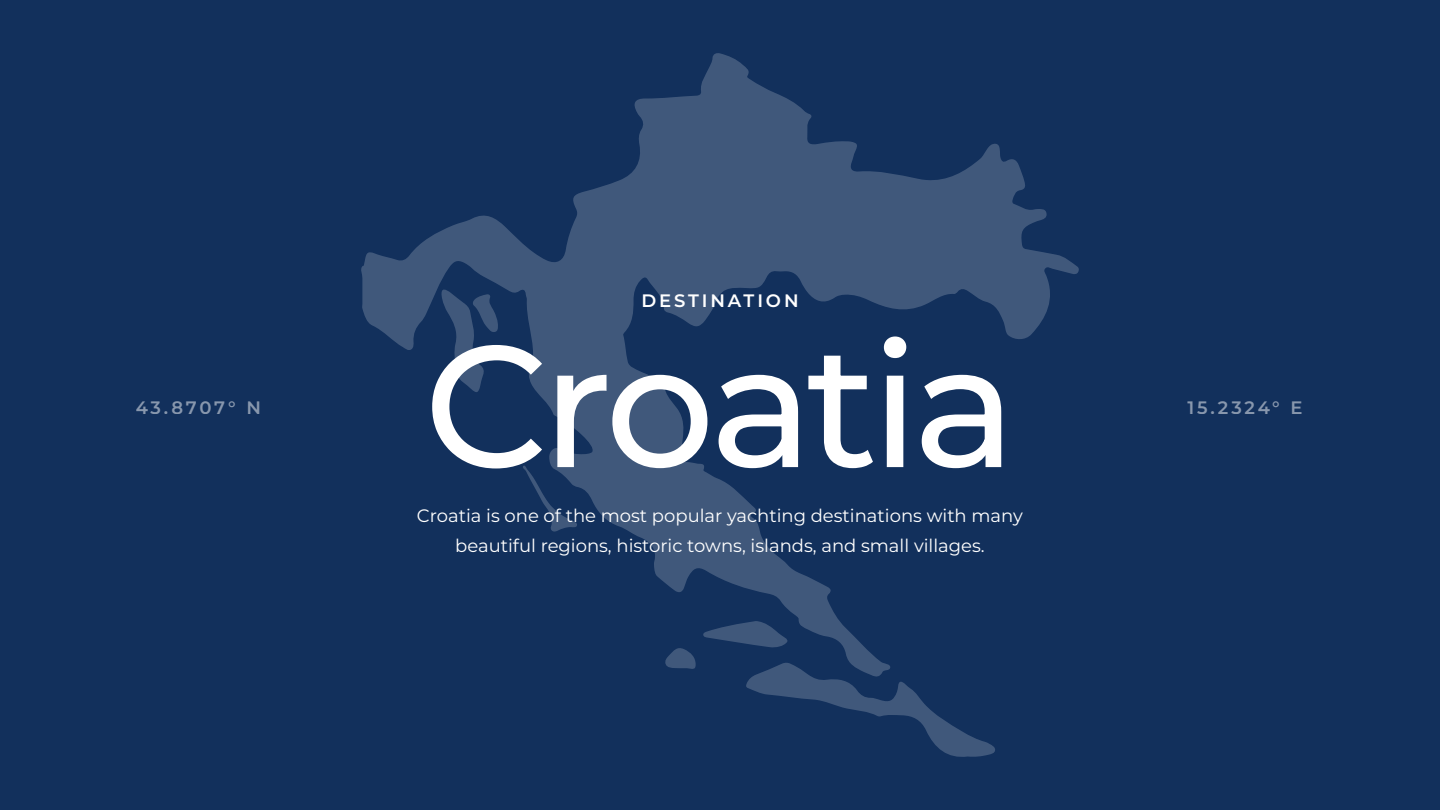
<style>
.page{position:relative;width:1440px;height:810px;background:#12305c}
.page>*{position:absolute;margin:0;border:0;box-sizing:border-box;transform-origin:0 0}
.t1{font:500 172.5px "Montserrat";letter-spacing:-.04em;color:#fff}
.t2{font:18px/30.5px "Montserrat";color:#fff;text-align:center}
.t3{font:600 18px "Montserrat";letter-spacing:.16em;color:#fff}
</style>
<div class="page">
<svg style="left:361px;top:53px;width:718px;height:608px"></svg>
<svg style="left:746px;top:661px;width:249px;height:96px"></svg>
<svg style="left:703px;top:621px;width:86px;height:27px"></svg>
<svg style="left:522px;top:465px;width:56px;height:68px"></svg>
<svg style="left:439px;top:288px;width:59px;height:106px"></svg>
<svg style="left:664px;top:646px;width:32px;height:23px"></svg>
<p class="t3" style="left:641px;top:289px;width:159px">DESTINATION</p>
<h1 class="t1" style="left:424px;top:291px;width:594px">Croatia</h1>
<p class="t3" style="left:136px;top:395px;width:127px">43.8707° N</p>
<p class="t3" style="left:1187px;top:395px;width:117px">15.2324° E</p>
<p class="t2" style="left:417px;top:500px;width:608px">Croatia is one of the most popular yachting destinations with many beautiful regions, historic towns, islands, and small villages.</p>
</div>
